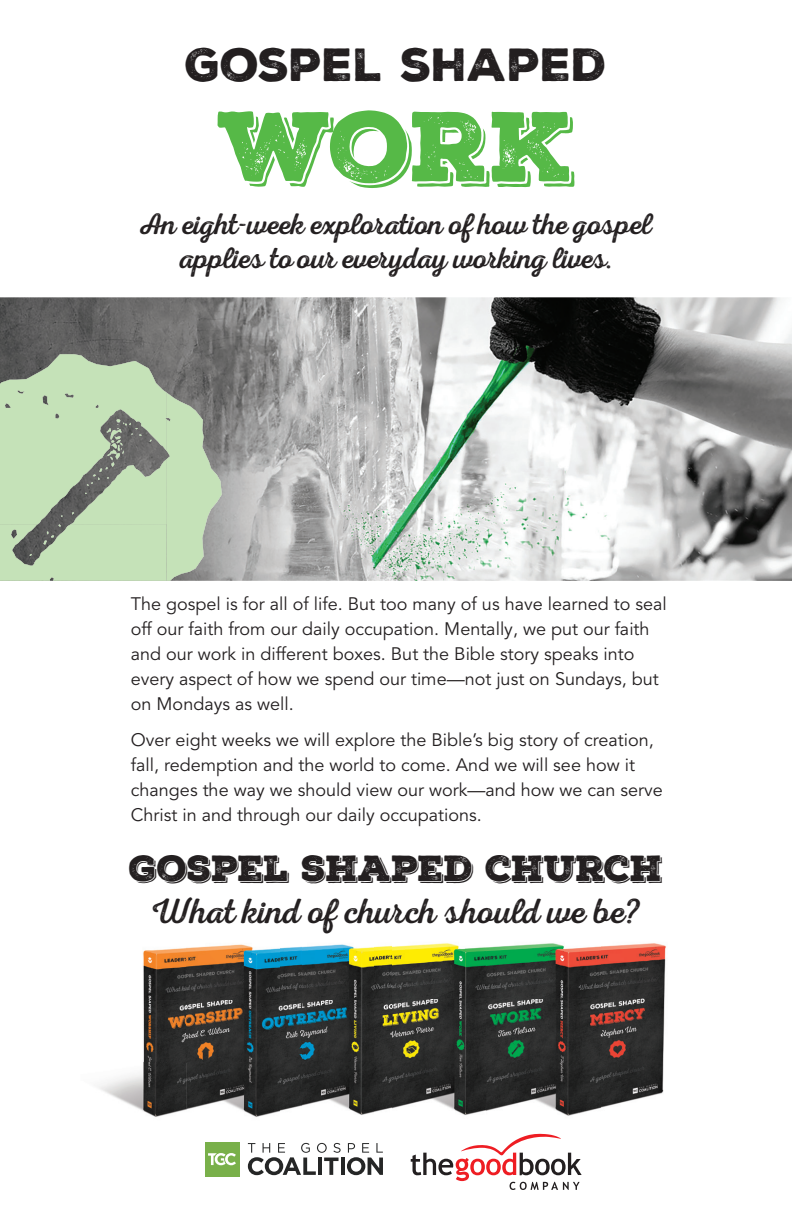
<style>
.page{position:relative;width:792px;height:1224px;background:#fff}
.page>*{position:absolute;margin:0;border:0;box-sizing:border-box;transform-origin:0 0}
.t1{font:96px "Nexa Rust Slab Black Shadow 01";color:#56b947}
.t2{font:45px "Nexa Rust Sans Black 01";letter-spacing:-.01em;color:#231f20}
.t3{font:35.4px "Nexa Rust Script R 01";letter-spacing:-.005em;color:#231f20}
.t4{font:35.2px "Nexa Rust Slab Black Shadow 01";color:#231f20}
.t5{font:30px/34px "Nexa Rust Script R 01";letter-spacing:-.01em;color:#231f20;text-align:center}
.t6{font:18px/25px "Avenir LT Pro";color:#231f20}
</style>
<div class="page">
<img style="left:0;top:297px;width:792px;height:284px">
<svg style="left:411px;top:1134px;width:171px;height:56px"></svg>
<svg style="left:248px;top:1143px;width:93px;height:32px"></svg>
<hr style="left:341px;top:1158px;width:4px;height:17px;background:#252626">
<svg style="left:347px;top:1143px;width:36px;height:32px"></svg>
<div style="left:205px;top:1142px;width:34px;height:35px;background:#79b04a"></div>
<svg style="left:208px;top:1153px;width:28px;height:12px"></svg>
<img style="left:143px;top:944px;width:137px;height:118px">
<img style="left:98px;top:1062px;width:89px;height:55px">
<img style="left:187px;top:1061px;width:278px;height:56px">
<img style="left:301px;top:943px;width:164px;height:58px">
<img style="left:301px;top:1001px;width:73px;height:60px">
<img style="left:280px;top:946px;width:21px;height:171px">
<img style="left:391px;top:999px;width:74px;height:62px">
<img style="left:374px;top:943px;width:17px;height:174px">
<img style="left:465px;top:943px;width:201px;height:173px">
<img style="left:0;top:354px;width:166px;height:170px">
<img style="left:166px;top:392px;width:56px;height:189px">
<img style="left:0;top:524px;width:166px;height:57px">
<h2 class="t2" style="left:185px;top:35px;width:423px">GOSPEL SHAPED</h2>
<h1 class="t1" style="left:217px;top:82px;width:359px">WORK</h1>
<h3 class="t5" style="left:140px;top:206px;width:513px">An eight-week exploration of how e gospel applies to our everyday working lives.</h3>
<p class="t6" style="left:131px;top:591px;width:537px">The gospel is for all of life. But too many of us have learned to seal off our faith from our daily occupation. Mentally, we put our faith and our work in different boxes. But the Bible story speaks into every aspect of how we spend our time—not just on Sundays, but on Mondays as well.</p>
<p class="t6" style="left:131px;top:728px;width:533px">Over eight weeks we will explore the Bible’s big story of creation, fall, redemption and the world to come. And we will see how it changes the way we should view our work—and how we can serve Christ in and through our daily occupations.</p>
<h3 class="t4" style="left:129px;top:844px;width:535px">GOSPEL SHAPED CHURCH</h3>
<h3 class="t3" style="left:152px;top:890px;width:490px">What kind of church should we be?</h3>
</div>
